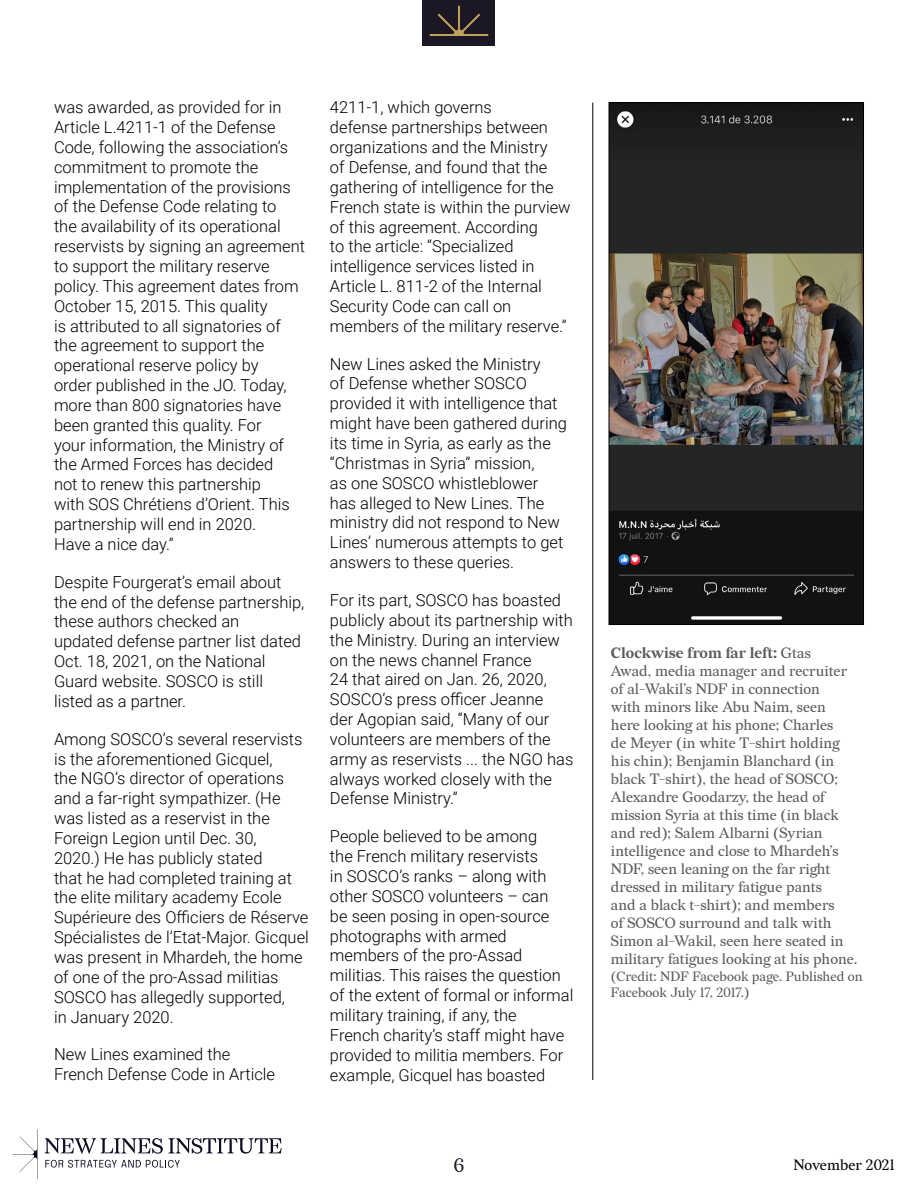
<style>
.page{position:relative;width:918px;height:1188px;background:#fff}
.page>*{position:absolute;margin:0;border:0;box-sizing:border-box;transform-origin:0 0}
.t1{font:19.5px "Redaction";color:#1b1725}
.t2{font:300 16.5px/19.8px "Roboto";color:#000}
.t3{font:15px/18px "Redaction";color:#58595b}
.t4{font:15px "Redaction";color:#000}
.t5{font:13.5px/16.2px "Redaction";color:#58595b}
.s1{font-weight:700}
</style>
<div class="page">
<div style="left:422px;top:0;width:73px;height:46px;background:#1b1725"></div>
<svg style="left:429px;top:5px;width:60px;height:31px"></svg>
<svg style="left:12px;top:1136px;width:25px;height:36px"></svg>
<svg style="left:45px;top:1138px;width:237px;height:16px"></svg>
<svg style="left:45px;top:1160px;width:135px;height:8px"></svg>
<img style="left:611px;top:104px;width:251px;height:519px">
<div style="left:609px;top:102px;width:255px;height:523px;border:1px solid #000"></div>
<hr style="left:593px;top:103px;width:1px;height:977px;background:#000">
<p class="t2" style="left:54px;top:97px;width:253px">was awarded, as provided for in<br>Article L.4211-1 of the Defense<br>Code, following the association’s commitment to promote the implementation of the provisions of the Defense Code relating to<br>the availability of its operational reservists by signing an agreement to support the military reserve policy. This agreement dates from<br>October 15, 2015. This quality<br>is attributed to all signatories of the agreement to support the operational reserve policy by<br>order published in the JO. Today, more than 800 signatories have been granted this quality. For<br>your information, the Ministry of the Armed Forces has decided<br>not to renew this partnership<br>with SOS Chrétiens d’Orient. This partnership will end in 2020.<br>Have a nice day.”</p>
<p class="t2" style="left:54px;top:571px;width:252px">Despite Fourgerat’s email about the end of the defense partnership, these authors checked an<br>updated defense partner list dated<br>Oct. 18, 2021, on the National<br>Guard website. SOSCO is still listed as a partner.</p>
<p class="t2" style="left:54px;top:728px;width:256px">Among SOSCO’s several reservists is the aforementioned Gicquel,<br>the NGO’s director of operations and a far-right sympathizer. (He was listed as a reservist in the<br>Foreign Legion until Dec. 30,<br>2020.) He has publicly stated<br>that he had completed training at the elite military academy Ecole<br>Supérieure des Officiers de Réserve<br>Spécialistes de l’Etat-Major. Gicquel was present in Mhardeh, the home of one of the pro-Assad militias<br>SOSCO has allegedly supported,<br>in January 2020.</p>
<p class="t2" style="left:54px;top:1044px;width:223px">New Lines examined the<br>French Defense Code in Article</p>
<p class="t2" style="left:330px;top:97px;width:242px">4211-1, which governs<br>defense partnerships between organizations and the Ministry<br>of Defense, and found that the gathering of intelligence for the<br>French state is within the purview of this agreement. According<br>to the article: “Specialized intelligence services listed in<br>Article L. 811-2 of the Internal<br>Security Code can call on members of the military reserve.”</p>
<p class="t2" style="left:330px;top:353px;width:238px">New Lines asked the Ministry<br>of Defense whether SOSCO provided it with intelligence that might have been gathered during its time in Syria, as early as the “Christmas in Syria” mission,<br>as one SOSCO whistleblower has alleged to New Lines. The ministry did not respond to New<br>Lines’ numerous attempts to get answers to these queries.</p>
<p class="t2" style="left:330px;top:590px;width:245px">For its part, SOSCO has boasted publicly about its partnership with the Ministry. During an interview on the news channel France<br>24 that aired on Jan. 26, 2020,<br>SOSCO’s press officer Jeanne<br>der Agopian said, “Many of our volunteers are members of the army as reservists ... the NGO has always worked closely with the<br>Defense Ministry.”</p>
<p class="t2" style="left:330px;top:826px;width:245px">People believed to be among<br>the French military reservists<br>in SOSCO’s ranks – along with other SOSCO volunteers – can<br>be seen posing in open-source photographs with armed members of the pro-Assad militias. This raises the question of the extent of formal or informal military training, if any, the<br>French charity’s staff might have provided to militia members. For example, Gicquel has boasted</p>
<p class="t3" style="left:611px;top:644px;width:248px"><span class="s1">Clockwise from far left:</span> Gtas<br>Awad, media manager and recruiter of al-Wakil’s NDF in connection<br>with minors like Abu Naim, seen here looking at his phone; Charles<br>de Meyer (in white T-shirt holding his chin); Benjamin Blanchard (in black T-shirt), the head of SOSCO; Alexandre Goodarzy, the head of mission Syria at this time (in black and red); Salem Albarni (Syrian intelligence and close to Mhardeh’s NDF, seen leaning on the far right dressed in military fatigue pants<br>and a black t-shirt); and members<br>of SOSCO surround and talk with Simon al-Wakil, seen here seated in military fatigues looking at his phone.</p>
<p class="t5" style="left:611px;top:968px;width:253px">(Credit: NDF Facebook page. Published on<br>Facebook July 17, 2017.)</p>
<p class="t1" style="left:453px;top:1153px;width:13px">6</p>
<p class="t4" style="left:793px;top:1156px;width:103px">November 2021</p>
</div>
